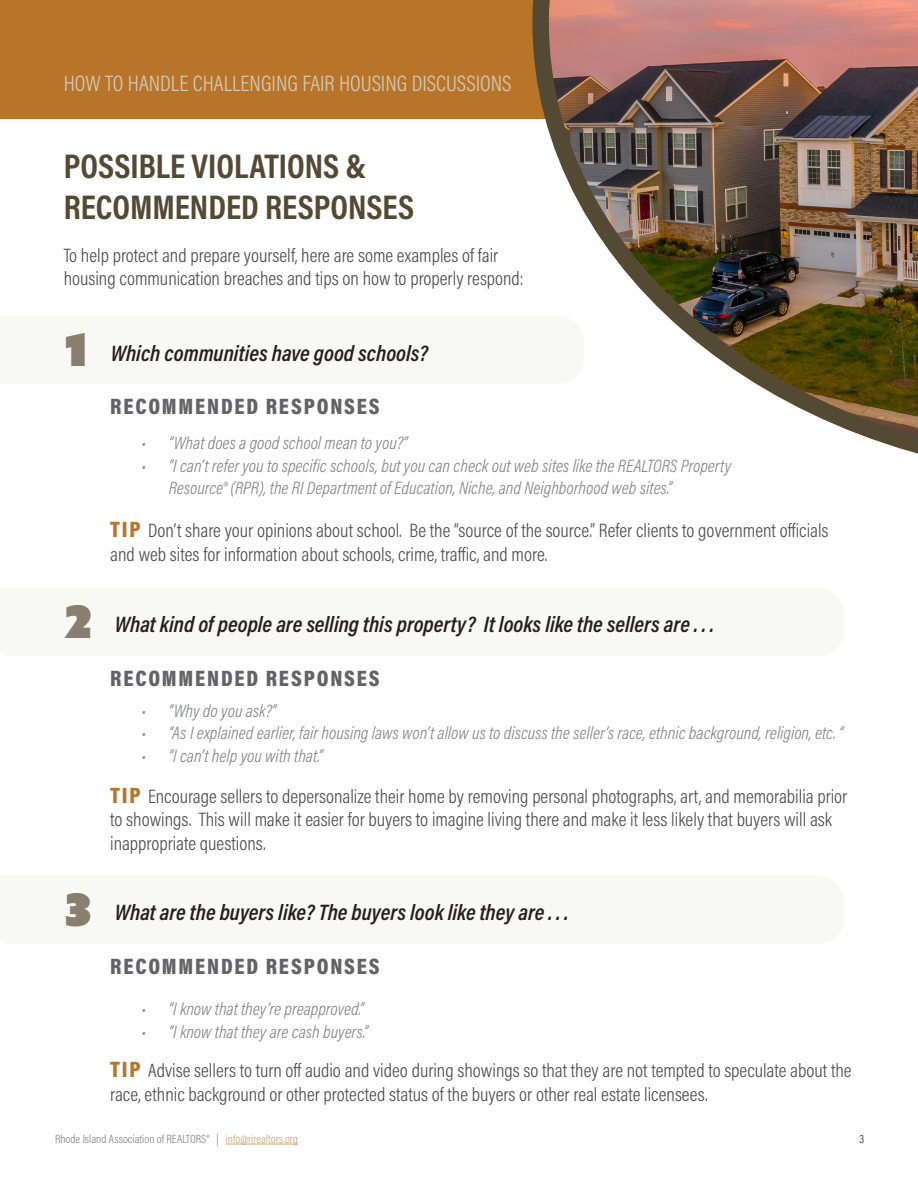
<style>
.page{position:relative;width:918px;height:1188px;background:#fff}
.page>*{position:absolute;margin:0;border:0;box-sizing:border-box;transform-origin:0 0}
.quote{font:45px "Azo Sans Uber";color:#8a7f6f}
.t1{font:700 34.5px "Acumin Pro Cond";color:#544a34}
.breach{font:italic 600 22.5px "Acumin Pro Cond";color:#231f20}
.Recommended{font:900 22.5px "Acumin Pro Cond";letter-spacing:.08em;color:#636366}
.t2{font:300 22.5px "Acumin Pro Cond";color:#d5cbbb}
.Main_Text{font:300 19.5px/23.4px "Acumin Pro Cond";color:#4b4c4d}
.t3{font:italic 300 18px/22.5px "Acumin Pro Cond";color:#808285}
.t4{font:300 12px "Acumin Pro Cond";color:#808285}
.t5{font:300 12px "Acumin Pro Cond";color:#231f20}
.s1{font-weight:900;font-size:22.5px;color:#b8752a}
.s2{color:#d0a370}
</style>
<div class="page">
<div style="left:0;top:0;width:918px;height:119px;background:#b8752a"></div>
<hr style="left:226px;top:1144px;width:72px;height:1px;background:#d0a370">
<img style="left:532px;top:0;width:386px;height:454px">
<p class="t2" style="left:64px;top:69px;width:449px">HOW TO HANDLE CHALLENGING FAIR HOUSING DISCUSSIONS</p>
<p class="t1" style="left:64px;top:143px;width:304px">POSSIBLE VIOLATIONS &amp;</p>
<p class="t1" style="left:64px;top:184px;width:352px">RECOMMENDED RESPONSES</p>
<p class="Main_Text" style="left:64px;top:243px;width:461px">To help protect and prepare yourself, here are some examples of fair housing communication breaches and tips on how to properly respond:</p>
<p class="quote" style="left:64px;top:320px;width:24px">1</p>
<p class="quote" style="left:64px;top:592px;width:29px">2</p>
<p class="quote" style="left:64px;top:880px;width:28px">3</p>
<p class="breach" style="left:111px;top:339px;width:319px">Which communities have good schools?</p>
<p class="Recommended" style="left:110px;top:392px;width:271px">RECOMMENDED RESPONSES</p>
<p class="t3" style="left:142px;top:431px;width:267px">• “What does a good school mean to you?”</p>
<p class="t3" style="left:169px;top:454px;width:564px;text-indent:-27px">• “I can’t refer you to specific schools, but you can check out web sites like the REALTORS Property<br>Resource® (RPR), the RI Department of Education, Niche, and Neighborhood web sites.”</p>
<p class="Main_Text" style="left:110px;top:518px;width:720px"><span class="s1">TIP</span> Don’t share your opinions about school. Be the “source of the source.” Refer clients to government officials and web sites for information about schools, crime, traffic, and more.</p>
<p class="breach" style="left:115px;top:610px;width:601px">What kind of people are selling this property? It looks like the sellers are . . .</p>
<p class="Recommended" style="left:110px;top:664px;width:271px">RECOMMENDED RESPONSES</p>
<p class="t3" style="left:142px;top:699px;width:136px">• “Why do you ask?”</p>
<p class="t3" style="left:142px;top:721px;width:703px">• “As I explained earlier, fair housing laws won’t allow us to discuss the seller’s race, ethnic background, religion, etc. “</p>
<p class="t3" style="left:142px;top:744px;width:182px">• “I can’t help you with that.”</p>
<p class="Main_Text" style="left:110px;top:784px;width:739px"><span class="s1">TIP</span> Encourage sellers to depersonalize their home by removing personal photographs, art, and memorabilia prior to showings. This will make it easier for buyers to imagine living there and make it less likely that buyers will ask inappropriate questions.</p>
<p class="breach" style="left:115px;top:898px;width:455px">What are the buyers like? The buyers look like they are . . .</p>
<p class="Recommended" style="left:110px;top:951px;width:271px">RECOMMENDED RESPONSES</p>
<p class="t3" style="left:142px;top:997px;width:223px">• “I know that they’re preapproved.”</p>
<p class="t3" style="left:142px;top:1020px;width:228px">• “I know that they are cash buyers.”</p>
<p class="Main_Text" style="left:110px;top:1059px;width:743px"><span class="s1">TIP</span> Advise sellers to turn off audio and video during showings so that they are not tempted to speculate about the race, ethnic background or other protected status of the buyers or other real estate licensees.</p>
<p class="t4" style="left:55px;top:1131px;width:245px">Rhode Island Association of REALTORS® | <span class="s2">info@rirealtors.org</span></p>
<p class="t5" style="left:859px;top:1131px;width:6px">3</p>
</div>
